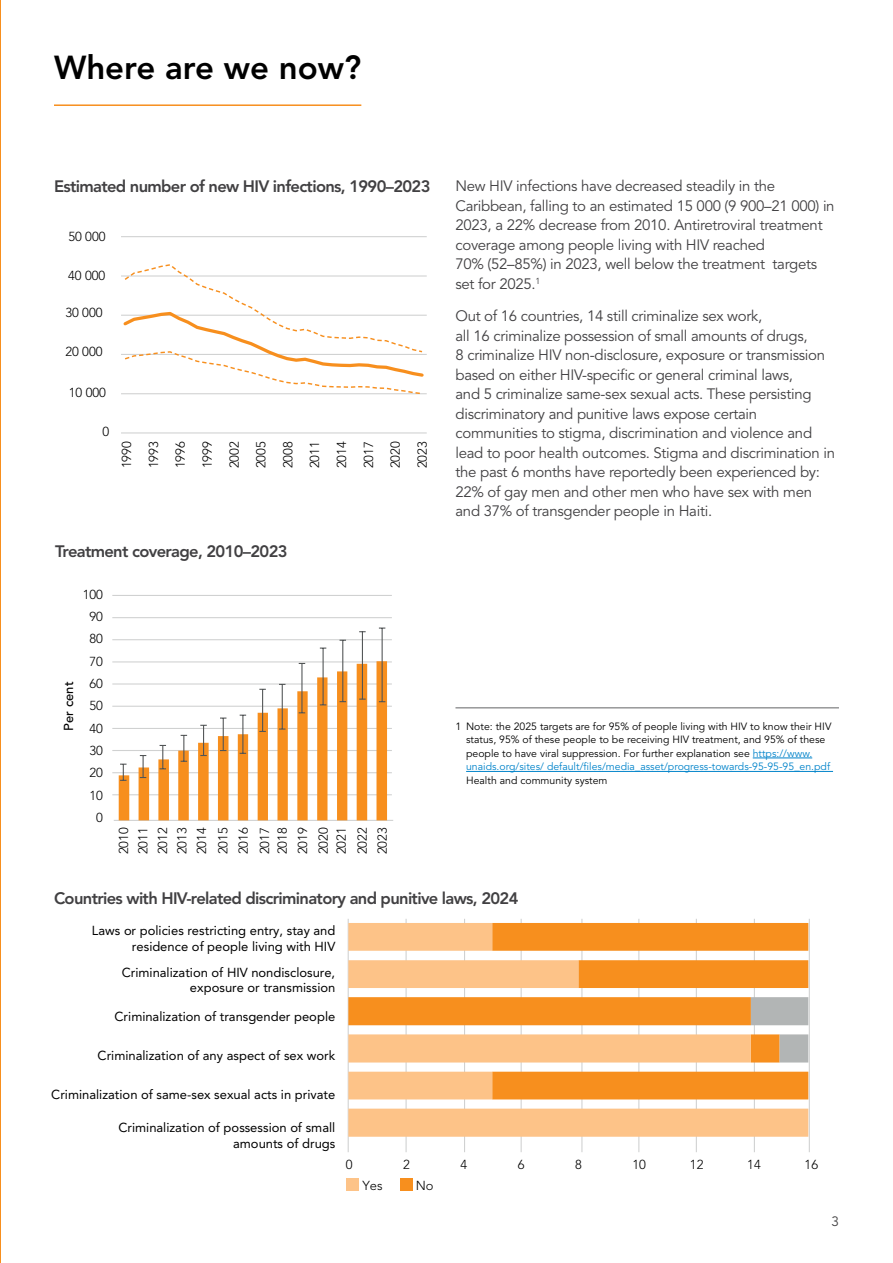
<style>
.page{position:relative;width:893px;height:1263px;background:#fff}
.page>*{position:absolute;margin:0;border:0;box-sizing:border-box;transform-origin:0 0}
.t1{font:800 33px "Avenir LT Pro";color:#000}
.t2{font:800 16.5px "Avenir LT Pro";letter-spacing:-.04em;color:#414042}
.t3{font:15px/19.5px "Avenir LT Pro";letter-spacing:-.02em;color:#414042}
.t4{font:13.5px "Avenir LT Pro";color:#414042}
.t5{font:13.05px/15.9px "Avenir LT Pro";color:#000;text-align:right}
.t6{font:300 13.05px/26.8px "Avenir LT Pro";color:#000;text-align:justify}
.t7{font:300 12.9px/22.4px "Avenir LT Pro";color:#000;text-align:justify}
.t8{font:500 12.9px "Avenir LT Pro";color:#000}
.t9{font:10.5px/13.5px "Avenir LT Pro";color:#000}
.s1{color:#0083ca}
</style>
<div class="page">
<hr style="left:0;top:0;width:1px;height:1263px;background:#f78f1e">
<hr style="left:54px;top:104px;width:307px;height:2px;background:#f78f1e">
<hr style="left:121px;top:236px;width:306px;height:1px;background:#d0d1d1">
<hr style="left:121px;top:275px;width:306px;height:2px;background:#d0d1d1">
<hr style="left:121px;top:315px;width:306px;height:1px;background:#d0d1d1">
<hr style="left:121px;top:354px;width:306px;height:1px;background:#d0d1d1">
<hr style="left:121px;top:393px;width:306px;height:1px;background:#d0d1d1">
<hr style="left:121px;top:432px;width:306px;height:1px;background:#d0d1d1">
<svg style="left:121px;top:264px;width:305px;height:131px"></svg>
<hr style="left:112px;top:595px;width:280px;height:1px;background:#d0d1d1">
<hr style="left:112px;top:617px;width:280px;height:1px;background:#d0d1d1">
<hr style="left:112px;top:639px;width:280px;height:1px;background:#d0d1d1">
<hr style="left:112px;top:661px;width:280px;height:1px;background:#d0d1d1">
<hr style="left:112px;top:683px;width:280px;height:1px;background:#d0d1d1">
<hr style="left:112px;top:706px;width:280px;height:1px;background:#d0d1d1">
<hr style="left:112px;top:728px;width:280px;height:1px;background:#d0d1d1">
<hr style="left:112px;top:750px;width:280px;height:1px;background:#d0d1d1">
<hr style="left:112px;top:772px;width:280px;height:1px;background:#d0d1d1">
<hr style="left:112px;top:794px;width:280px;height:1px;background:#d0d1d1">
<hr style="left:114px;top:820px;width:279px;height:1px;background:#d0d1d1">
<hr style="left:362px;top:632px;width:1px;height:32px;background:#515455">
<svg style="left:119px;top:640px;width:268px;height:180px"></svg>
<hr style="left:382px;top:628px;width:1px;height:35px;background:#515455">
<hr style="left:382px;top:663px;width:1px;height:39px;background:#515455">
<hr style="left:455px;top:707px;width:384px;height:1px;background:#636466">
<hr style="left:753px;top:758px;width:59px;height:1px;background:#0083ca">
<hr style="left:466px;top:771px;width:367px;height:1px;background:#0083ca">
<hr style="left:809px;top:919px;width:1px;height:233px;background:#d0d1d1">
<hr style="left:754px;top:919px;width:1px;height:233px;background:#d0d1d1">
<hr style="left:696px;top:919px;width:1px;height:233px;background:#d0d1d1">
<hr style="left:638px;top:919px;width:1px;height:233px;background:#d0d1d1">
<hr style="left:581px;top:919px;width:1px;height:233px;background:#d0d1d1">
<hr style="left:521px;top:919px;width:1px;height:233px;background:#d0d1d1">
<hr style="left:406px;top:919px;width:1px;height:233px;background:#d0d1d1">
<hr style="left:464px;top:919px;width:1px;height:233px;background:#d0d1d1">
<hr style="left:348px;top:919px;width:1px;height:233px;background:#d0d1d1">
<div style="left:347px;top:1179px;width:12px;height:12px;background:#fdc388"></div>
<div style="left:400px;top:1179px;width:12px;height:12px;background:#f78f1e"></div>
<svg style="left:348px;top:923px;width:460px;height:214px"></svg>
<svg style="left:751px;top:997px;width:57px;height:65px;background:#cbb79f"></svg>
<h1 class="t1" style="left:54px;top:48px;width:309px">Where are we now?</h1>
<p class="t2" style="left:54px;top:177px;width:378px">Estimated number of new HIV infections, 1990–2023</p>
<p class="t6" style="left:68px;top:223px;width:39px">50 000</p>
<p class="t6" style="left:68px;top:262px;width:39px">40 000</p>
<p class="t6" style="left:65px;top:299px;width:39px">30 000</p>
<p class="t6" style="left:65px;top:339px;width:39px">20 000</p>
<p class="t6" style="left:69px;top:379px;width:39px">10 000</p>
<p class="t6" style="left:103px;top:419px;width:8px">0</p>
<p class="t6" style="left:113px;top:468px;width:29px;rotate:-90deg">1990<br>1993<br>1996<br>1999<br>2002<br>2005<br>2008<br>2011<br>2014<br>2017<br>2020<br>2023</p>
<p class="t2" style="left:55px;top:542px;width:234px">Treatment coverage, 2010–2023</p>
<p class="t8" style="left:61px;top:730px;width:50px;rotate:-90deg">Per cent</p>
<p class="t7" style="left:83px;top:583px;width:22px;text-align:right">100<br>90<br>80<br>70<br>60<br>50<br>40<br>30<br>20<br>10<br>0</p>
<p class="t7" style="left:114px;top:854px;width:28px;line-height:19.5px;rotate:-90deg">2010<br>2011<br>2012<br>2013<br>2014</p>
<p class="t7" style="left:212px;top:854px;width:28px;line-height:20.9px;rotate:-90deg">2015<br>2016<br>2017</p>
<p class="t7" style="left:272px;top:854px;width:28px;line-height:20.5px;rotate:-90deg">2018<br>2019<br>2020</p>
<p class="t7" style="left:331px;top:854px;width:28px;line-height:20.5px;rotate:-90deg">2021<br>2022<br>2023</p>
<p class="t3" style="left:455px;top:177px;width:381px">New HIV infections have decreased steadily in the Caribbean, falling to an estimated 15 000 (9 900–21 000) in 2023, a 22% decrease from 2010. Antiretroviral treatment coverage among people living with HIV reached<br>70% (52–85%) in 2023, well below the treatment targets set for 2025.<sup>1</sup></p>
<p class="t3" style="left:455px;top:306px;width:381px">Out of 16 countries, 14 still criminalize sex work,<br>all 16 criminalize possession of small amounts of drugs,<br>8 criminalize HIV non-disclosure, exposure or transmission based on either HIV-specific or general criminal laws,<br>and 5 criminalize same-sex sexual acts. These persisting discriminatory and punitive laws expose certain communities to stigma, discrimination and violence and lead to poor health outcomes. Stigma and discrimination in the past 6 months have reportedly been experienced by:<br>22% of gay men and other men who have sex with men and 37% of transgender people in Haiti.</p>
<p class="t9" style="left:466px;top:720px;width:367px;text-indent:-11px">1 Note: the 2025 targets are for 95% of people living with HIV to know their HIV status, 95% of these people to be receiving HIV treatment, and 95% of these people to have viral suppression. For further explanation see <span class="s1">https://www. unaids.org/sites/ default/files/media_asset/progress-towards-95-95-95_en.pdf</span></p>
<p class="t9" style="left:466px;top:774px;width:143px">Health and community system</p>
<p class="t2" style="left:54px;top:888px;width:466px">Countries with HIV-related discriminatory and punitive laws, 2024</p>
<p class="t5" style="left:92px;top:922px;width:245px">Laws or policies restricting entry, stay and residence of people living with HIV</p>
<p class="t5" style="left:122px;top:964px;width:215px">Criminalization of HIV nondisclosure, exposure or transmission</p>
<p class="t5" style="left:114px;top:1009px;width:222px">Criminalization of transgender people</p>
<p class="t5" style="left:98px;top:1048px;width:239px">Criminalization of any aspect of sex work</p>
<p class="t5" style="left:51px;top:1086px;width:286px">Criminalization of same-sex sexual acts in private</p>
<p class="t5" style="left:118px;top:1120px;width:218px">Criminalization of possession of small amounts of drugs</p>
<p class="t6" style="left:346px;top:1151px;width:8px">0</p>
<p class="t6" style="left:403px;top:1151px;width:8px">2</p>
<p class="t6" style="left:460px;top:1151px;width:8px">4</p>
<p class="t6" style="left:518px;top:1151px;width:8px">6</p>
<p class="t6" style="left:575px;top:1151px;width:8px">8</p>
<p class="t6" style="left:633px;top:1151px;width:15px">10</p>
<p class="t6" style="left:690px;top:1151px;width:15px">12</p>
<p class="t6" style="left:747px;top:1151px;width:15px">14</p>
<p class="t6" style="left:805px;top:1151px;width:15px">16</p>
<p class="t6" style="left:362px;top:1172px;width:22px">Yes</p>
<p class="t6" style="left:416px;top:1172px;width:19px">No</p>
<p class="t4" style="left:831px;top:1213px;width:9px">3</p>
</div>
